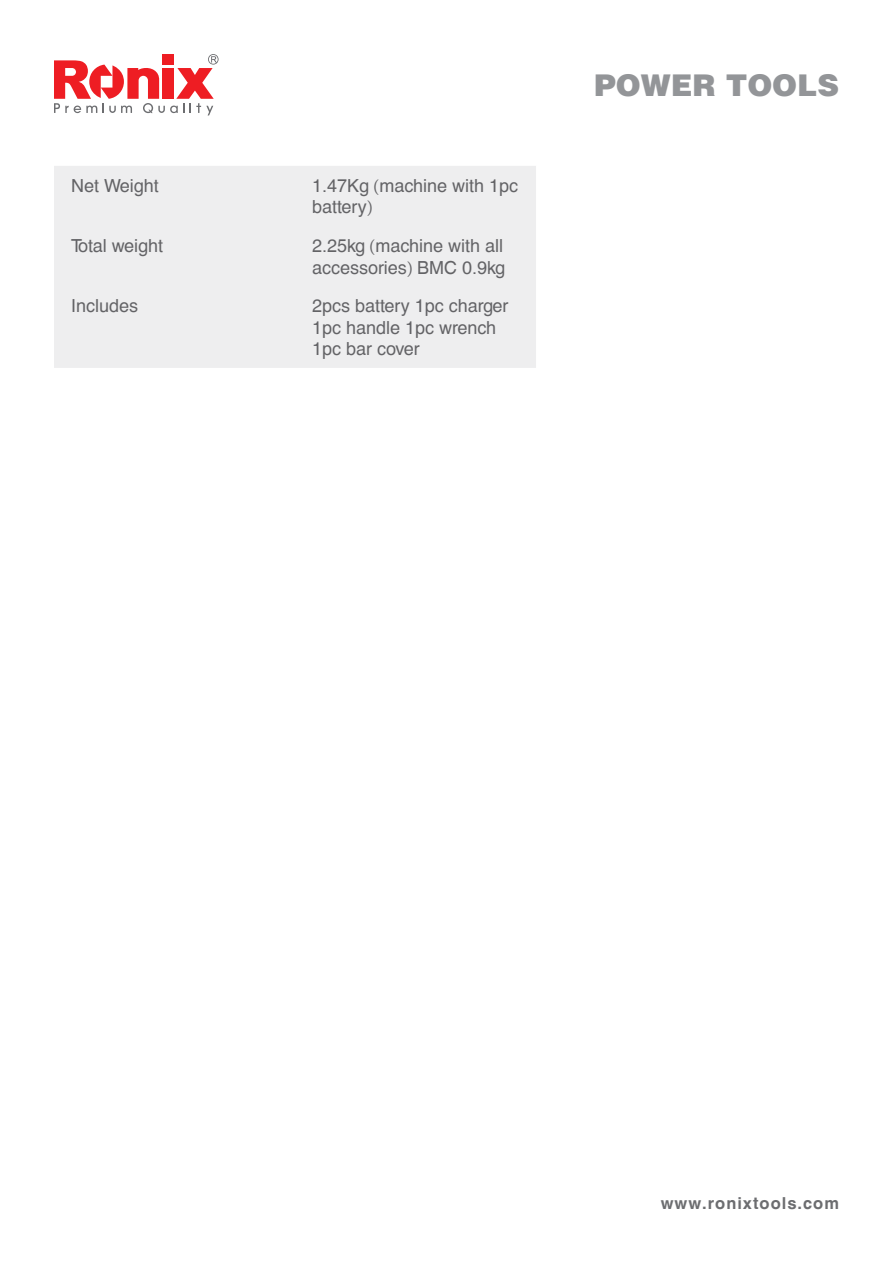
<style>
.page{position:relative;width:893px;height:1263px;background:#fff}
.page>*{position:absolute;margin:0;border:0;box-sizing:border-box;transform-origin:0 0}
.t1{font:900 30px "Helvetica LT";color:#939598}
.t2{font:18px/21.6px "Helvetica CE";color:#636366}
.t3{font:700 16.5px "Helvetica CE";letter-spacing:.06em;color:#6c6d70}
.s1{font-family:"Minion Pro"}
</style>
<div class="page">
<svg style="left:54px;top:54px;width:165px;height:61px"></svg>
<div style="left:163px;top:54px;width:11px;height:11px;background:#ee1d23"></div>
<div style="left:54px;top:166px;width:482px;height:202px;background:#eeeeef"></div>
<p class="t2" style="left:71px;top:175px;width:89px">Net Weight</p>
<p class="t2" style="left:312px;top:175px;width:208px">1.47Kg <span class="s1">(</span>machine with 1pc battery<span class="s1">)</span></p>
<p class="t2" style="left:71px;top:235px;width:94px">Total weight</p>
<p class="t2" style="left:312px;top:235px;width:195px">2.25kg <span class="s1">(</span>machine with all accessories<span class="s1">)</span> BMC 0.9kg</p>
<p class="t2" style="left:71px;top:295px;width:69px">Includes</p>
<p class="t2" style="left:312px;top:295px;width:198px">2pcs battery 1pc charger<br>1pc handle 1pc wrench<br>1pc bar cover</p>
<h1 class="t1" style="left:594px;top:65px;width:246px">POWER TOOLS</h1>
<p class="t3" style="left:661px;top:1193px;width:180px">www.ronixtools.com</p>
</div>
